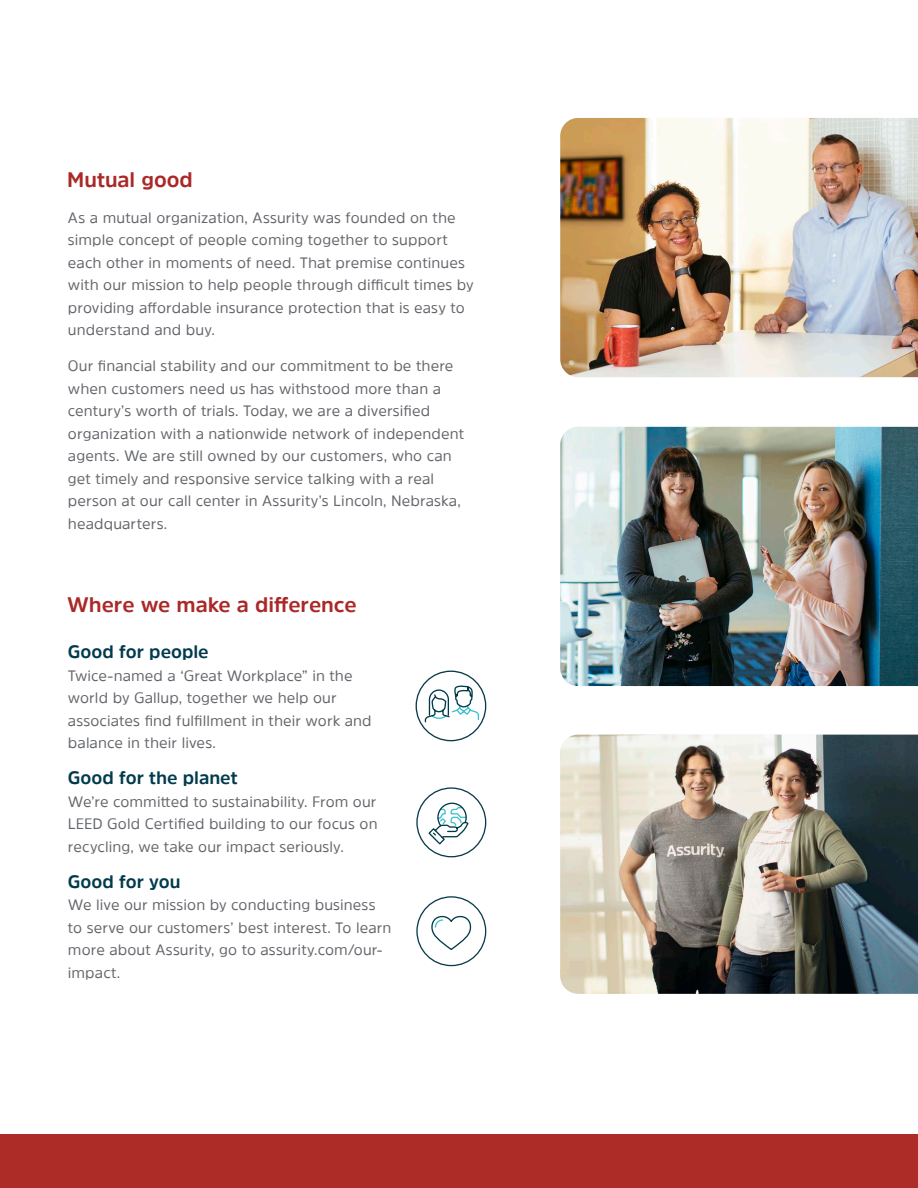
<style>
.page{position:relative;width:918px;height:1188px;background:#fff}
.page>*{position:absolute;margin:0;border:0;box-sizing:border-box;transform-origin:0 0}
.H1_40pt_Bold_42pt_le{font:700 21px "Amsi Pro";color:#aa2928}
.Bullet_Standard_10pt{font:700 18px "Amsi Pro";color:#003b4d}
.Bullet_Standard_10pt-2{font:15px/22.5px "Amsi Pro";letter-spacing:.005em;color:#62656a}
</style>
<div class="page">
<hr style="left:0;top:0;width:1px;height:527px;background:#003b4d">
<div style="left:0;top:1134px;width:918px;height:54px;background:#ae2c28"></div>
<div style="left:416px;top:787px;width:70px;height:70px;border:1px solid #0b3b4b;border-radius:50%"></div>
<svg style="left:427px;top:802px;width:42px;height:44px"></svg>
<img style="left:560px;top:118px;width:358px;height:259px">
<img style="left:560px;top:427px;width:358px;height:259px">
<img style="left:560px;top:735px;width:358px;height:259px">
<div style="left:416px;top:896px;width:70px;height:70px;border:1px solid #0b3b4b;border-radius:50%"></div>
<svg style="left:431px;top:915px;width:41px;height:35px"></svg>
<div style="left:416px;top:671px;width:70px;height:70px;border:1px solid #0b3b4b;border-radius:50%"></div>
<svg style="left:424px;top:685px;width:56px;height:38px"></svg>
<p class="H1_40pt_Bold_42pt_le" style="left:67px;top:165px;width:127px">Mutual good</p>
<p class="Bullet_Standard_10pt-2" style="left:68px;top:206px;width:407px">As a mutual organization, Assurity was founded on the simple concept of people coming together to support each other in moments of need. That premise continues with our mission to help people through difficult times by providing affordable insurance protection that is easy to understand and buy.</p>
<p class="Bullet_Standard_10pt-2" style="left:68px;top:355px;width:398px">Our financial stability and our commitment to be there when customers need us has withstood more than a century’s worth of trials. Today, we are a diversified organization with a nationwide network of independent agents. We are still owned by our customers, who can get timely and responsive service talking with a real person at our call center in Assurity’s Lincoln, Nebraska, headquarters.</p>
<p class="H1_40pt_Bold_42pt_le" style="left:67px;top:591px;width:291px">Where we make a difference</p>
<p class="Bullet_Standard_10pt" style="left:68px;top:639px;width:142px">Good for people</p>
<p class="Bullet_Standard_10pt-2" style="left:68px;top:664px;width:305px">Twice-named a ‘Great Workplace” in the world by Gallup, together we help our associates find fulfillment in their work and balance in their lives.</p>
<p class="Bullet_Standard_10pt" style="left:68px;top:765px;width:171px">Good for the planet</p>
<p class="Bullet_Standard_10pt-2" style="left:68px;top:790px;width:311px;text-align:justify">We’re committed to sustainability. From our LEED Gold Certified building to our focus on recycling, we take our impact seriously.</p>
<p class="Bullet_Standard_10pt" style="left:68px;top:869px;width:114px">Good for you</p>
<p class="Bullet_Standard_10pt-2" style="left:68px;top:893px;width:325px">We live our mission by conducting business to serve our customers’ best interest. To learn more about Assurity, go to assurity.com/our&shy;impact.</p>
</div>
